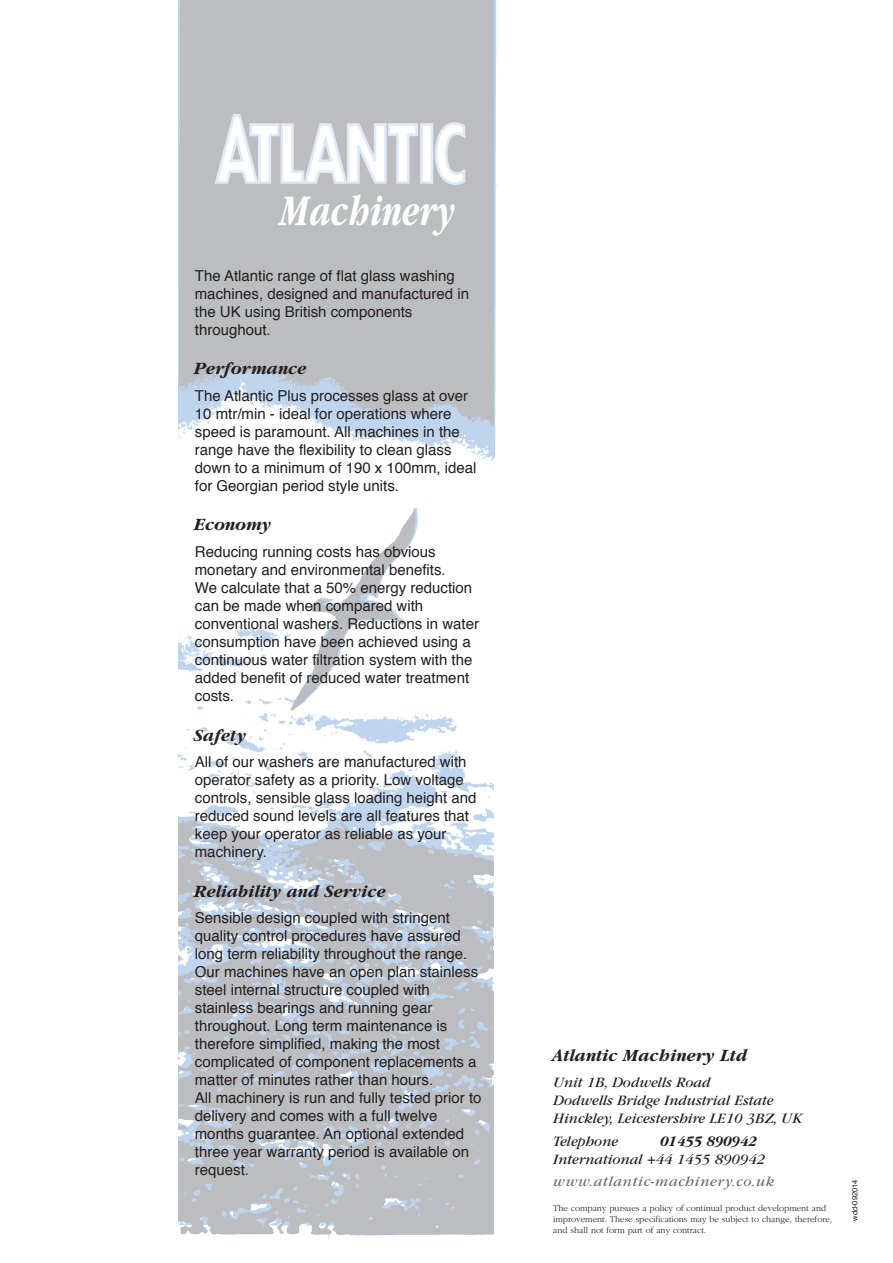
<style>
.page{position:relative;width:893px;height:1263px;background:#fff}
.page>*{position:absolute;margin:0;border:0;box-sizing:border-box;transform-origin:0 0}
.t1{font:italic 700 45.9px "Garamond";color:#fff;scale:.75 1}
.t2{font:italic 700 18px "Garamond";color:#231f20}
.t3{font:15px/18px "Helvetica";color:#231f20}
.t4{font:italic 15px "Garamond";color:#231f20}
.t5{font:italic 15px "Garamond";letter-spacing:.05em;color:#6c6d70}
.t6{font:italic 700 15px "Garamond";color:#231f20}
.t7{font:300 9px/10.8px "Garamond";color:#231f20}
.t8{font:7.5px "Helvetica";color:#231f20}
</style>
<div class="page">
<img style="left:179px;top:0;width:315px;height:1240px">
<svg style="left:213px;top:112px;width:254px;height:149px;background:#c9cbcf"></svg>
<p class="t1" style="left:282px;top:186px;width:236px">Machinery</p>
<p class="t3" style="left:195px;top:267px;width:276px">The Atlantic range of flat glass washing machines, designed and manufactured in the UK using British components throughout.</p>
<p class="t2" style="left:195px;top:359px;width:115px">Performance</p>
<p class="t3" style="left:195px;top:387px;width:283px">The Atlantic Plus processes glass at over 10 mtr/min - ideal for operations where speed is paramount. All machines in the range have the flexibility to clean glass down to a minimum of 190 x 100mm, ideal for Georgian period style units.</p>
<p class="t2" style="left:195px;top:515px;width:79px">Economy</p>
<p class="t3" style="left:195px;top:543px;width:286px">Reducing running costs has obvious monetary and environmental benefits.<br>We calculate that a 50% energy reduction can be made when compared with conventional washers. Reductions in water consumption have been achieved using a continuous water filtration system with the added benefit of reduced water treatment costs.</p>
<p class="t2" style="left:195px;top:725px;width:54px">Safety</p>
<p class="t3" style="left:195px;top:753px;width:283px">All of our washers are manufactured with operator safety as a priority. Low voltage controls, sensible glass loading height and reduced sound levels are all features that keep your operator as reliable as your machinery.</p>
<p class="t2" style="left:195px;top:881px;width:194px">Reliability and Service</p>
<p class="t3" style="left:195px;top:909px;width:285px">Sensible design coupled with stringent quality control procedures have assured long term reliability throughout the range.<br>Our machines have an open plan stainless steel internal structure coupled with stainless bearings and running gear throughout. Long term maintenance is therefore simplified, making the most complicated of component replacements a matter of minutes rather than hours.</p>
<p class="t3" style="left:195px;top:1089px;width:288px">All machinery is run and fully tested prior to delivery and comes with a full twelve months guarantee. An optional extended three year warranty period is available on request.</p>
<p class="t2" style="left:553px;top:1045px;width:197px">Atlantic Machinery Ltd</p>
<p class="t4" style="left:553px;top:1075px;width:159px">Unit 1B, Dodwells Road</p>
<p class="t4" style="left:553px;top:1093px;width:222px">Dodwells Bridge Industrial Estate</p>
<p class="t4" style="left:553px;top:1111px;width:251px">Hinckley, Leicestershire LE10 3BZ, UK</p>
<p class="t4" style="left:553px;top:1133px;width:67px">Telephone</p>
<p class="t6" style="left:661px;top:1133px;width:98px">01455 890942</p>
<p class="t4" style="left:553px;top:1151px;width:213px">International +44 1455 890942</p>
<p class="t5" style="left:553px;top:1173px;width:223px">www.atlantic-machinery.co.uk</p>
<p class="t7" style="left:553px;top:1203px;width:281px">The company pursues a policy of continual product development and improvement. These specifications may be subject to change, therefore, and shall not form part of any contract.</p>
<p class="t8" style="left:849px;top:1221px;width:43px;rotate:-90deg">wdd-092014</p>
</div>
